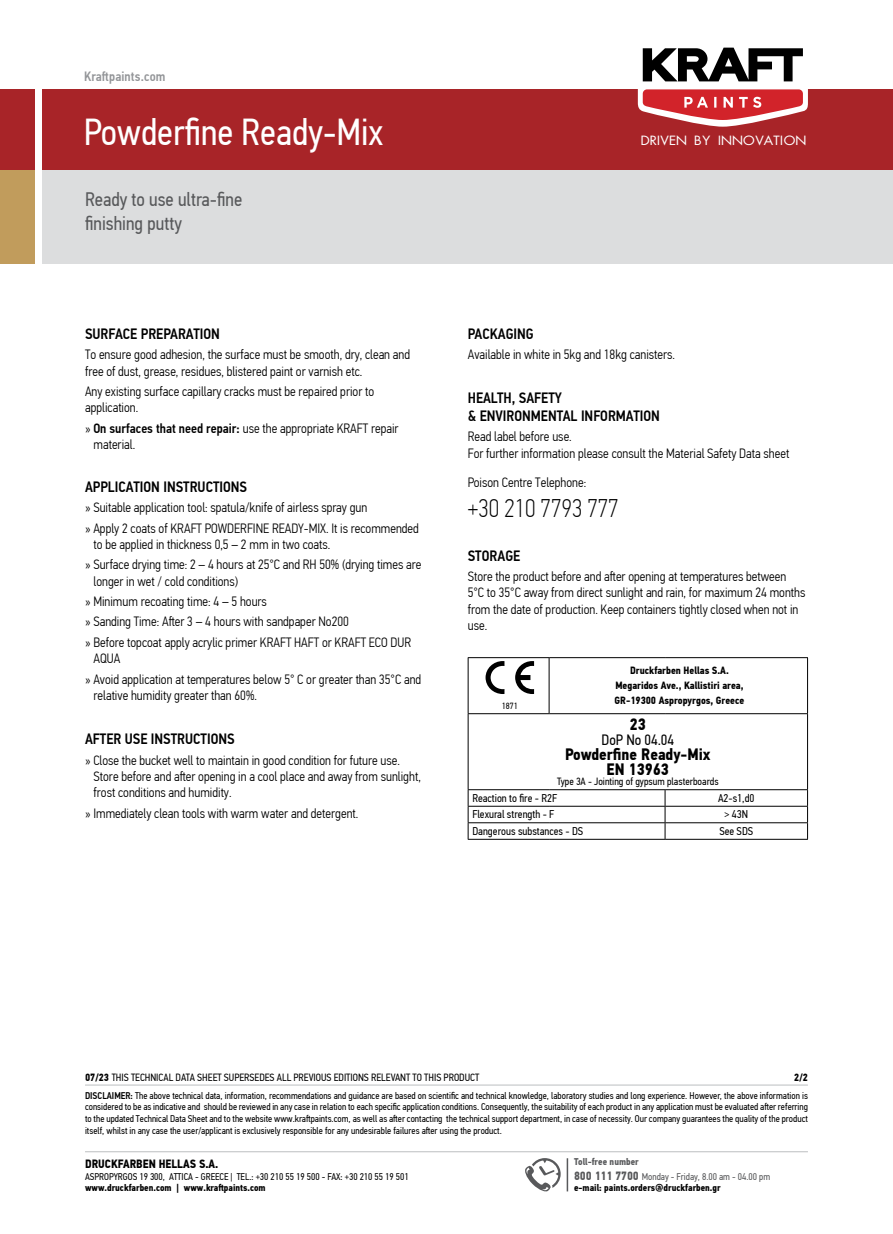
<style>
.page{position:relative;width:893px;height:1234px;background:#fff}
.page>*{position:absolute;margin:0;border:0;box-sizing:border-box;transform-origin:0 0}
.t1{font:37.5px "PF Din Text Cond Pro";color:#fff}
.t2{font:100 25.5px "PF Din Text Cond Pro";color:#000}
.t3{font:19.5px/23.4px "PF Din Text Cond Pro";color:#58595b}
.Body_Text{font:700 16.5px "PF Din Text Cond Pro";color:#000}
.t4{font:500 15px/18px "PF Din Text Cond Pro";color:#000}
.Body_Text-2{font:15px "PF Din Text Cond Pro";color:#000}
.t5{font:300 13.5px/16.2px "PF Din Text Cond Pro";color:#000}
.t6{font:13.5px "UB Future";color:#fff;scale:1.1 1}
.t7{font:500 13.5px "PF Din Text Cond Pro";letter-spacing:.01em;color:#939598}
.t8{font:700 12px "PF Din Text Cond Pro";color:#000}
.Body_Text-3{font:11.25px "PF Din Text Cond Pro";color:#000}
.Body_Text-4{font:10.5px "PF Din Text Cond Pro";color:#000}
.t9{font:700 10.5px/15px "PF Din Text Cond Pro";color:#000;text-align:center}
.t10{font:9.75px/11.7px "PF Din Text Cond Pro";color:#000}
.t11{font:700 9.75px/11.7px "PF Din Text Cond Pro";color:#000}
.t12{font:700 9.75px "PF Din Text Cond Pro";color:#58595b}
.t13{font:9px "PF Din Text Cond Pro";color:#000}
.s1{font-weight:500}
.s2{font-weight:700}
.s3{font-size:12px;color:#58595b}
.s4{font-weight:400;color:#58595b}
</style>
<div class="page">
<div style="left:43px;top:89px;width:850px;height:81px;background:#a82428"></div>
<div style="left:0;top:89px;width:34px;height:81px;background:#a82428"></div>
<svg style="left:638px;top:47px;width:170px;height:80px"></svg>
<div style="left:43px;top:170px;width:850px;height:94px;background:#dcddde"></div>
<hr style="left:85px;top:1151px;width:723px;height:1px;background:#bcbec0">
<svg style="left:525px;top:1158px;width:36px;height:34px"></svg>
<hr style="left:567px;top:1157px;width:1px;height:34px;background:#58595b">
<hr style="left:468px;top:657px;width:81px;height:1px;background:#000">
<hr style="left:468px;top:658px;width:1px;height:55px;background:#000">
<hr style="left:549px;top:657px;width:116px;height:1px;background:#000">
<hr style="left:549px;top:658px;width:1px;height:55px;background:#000">
<hr style="left:665px;top:657px;width:143px;height:1px;background:#000">
<hr style="left:807px;top:658px;width:1px;height:55px;background:#000">
<hr style="left:468px;top:713px;width:81px;height:1px;background:#000">
<hr style="left:468px;top:714px;width:1px;height:75px;background:#000">
<hr style="left:549px;top:713px;width:116px;height:1px;background:#000">
<hr style="left:665px;top:713px;width:143px;height:1px;background:#000">
<hr style="left:807px;top:714px;width:1px;height:75px;background:#000">
<hr style="left:468px;top:789px;width:81px;height:1px;background:#000">
<hr style="left:549px;top:789px;width:116px;height:1px;background:#000">
<hr style="left:665px;top:789px;width:143px;height:1px;background:#000">
<hr style="left:468px;top:805px;width:81px;height:1px;background:#000">
<hr style="left:549px;top:805px;width:116px;height:1px;background:#000">
<hr style="left:665px;top:805px;width:143px;height:1px;background:#000">
<hr style="left:468px;top:822px;width:81px;height:1px;background:#000">
<svg style="left:468px;top:790px;width:1px;height:48px"></svg>
<hr style="left:549px;top:822px;width:116px;height:1px;background:#000">
<hr style="left:665px;top:822px;width:143px;height:1px;background:#000">
<svg style="left:665px;top:790px;width:1px;height:48px"></svg>
<svg style="left:807px;top:790px;width:1px;height:48px"></svg>
<hr style="left:468px;top:838px;width:81px;height:1px;background:#000">
<hr style="left:549px;top:838px;width:116px;height:1px;background:#000">
<hr style="left:665px;top:838px;width:143px;height:1px;background:#000">
<svg style="left:486px;top:661px;width:18px;height:32px"></svg>
<svg style="left:515px;top:661px;width:19px;height:32px"></svg>
<hr style="left:85px;top:1084px;width:723px;height:1px;background:#bcbec0">
<div style="left:0;top:170px;width:34px;height:94px;background:#c19c5c"></div>
<p class="t7" style="left:84px;top:69px;width:83px">Kraftpaints.com</p>
<p class="t1" style="left:84px;top:109px;width:301px">Powderfine Ready-Mix</p>
<p class="t3" style="left:85px;top:188px;width:159px">Ready to use ultra-fine finishing putty</p>
<p class="t4" style="left:85px;top:325px;width:136px">SURFACE PREPARATION</p>
<p class="t5" style="left:85px;top:346px;width:327px">To ensure good adhesion, the surface must be smooth, dry, clean and free of dust, grease, residues, blistered paint or varnish etc.</p>
<p class="t5" style="left:85px;top:383px;width:291px">Any existing surface capillary cracks must be repaired prior to application.</p>
<p class="t5" style="left:94px;top:420px;width:307px;text-indent:-9px">» <span class="s1">On surfaces that need repair:</span> use the appropriate KRAFT repair material.</p>
<p class="t4" style="left:85px;top:477px;width:164px">APPLICATION INSTRUCTIONS</p>
<p class="t5" style="left:85px;top:499px;width:284px">» Suitable application tool: spatula/knife of airless spray gun</p>
<p class="t5" style="left:94px;top:520px;width:327px;text-indent:-9px">» Apply 2 coats of KRAFT POWDERFINE READY-MIX. It is recommended to be applied in thickness 0,5 – 2 mm in two coats.</p>
<p class="t5" style="left:94px;top:556px;width:329px;text-indent:-9px">» Surface drying time: 2 – 4 hours at 25°C and RH 50% (drying times are longer in wet / cold conditions)</p>
<p class="t5" style="left:85px;top:593px;width:183px">» Minimum recoating time: 4 – 5 hours</p>
<p class="t5" style="left:85px;top:613px;width:265px">» Sanding Time: After 3 – 4 hours with sandpaper No200</p>
<p class="t5" style="left:94px;top:634px;width:319px;text-indent:-9px">» Before topcoat apply acrylic primer KRAFT HAFT or KRAFT ECO DUR<br>AQUA</p>
<p class="t5" style="left:94px;top:670px;width:329px;text-indent:-9px">» Avoid application at temperatures below 5° C or greater than 35°C and relative humidity greater than 60%.</p>
<p class="t4" style="left:85px;top:730px;width:151px">AFTER USE INSTRUCTIONS</p>
<p class="t5" style="left:94px;top:752px;width:329px;text-indent:-9px">» Close the bucket well to maintain in good condition for future use.<br>Store before and after opening in a cool place and away from sunlight, frost conditions and humidity.</p>
<p class="t5" style="left:85px;top:804px;width:275px">» Immediately clean tools with warm water and detergent.</p>
<p class="t6" style="left:640px;top:133px;width:152px">DRIVEN BY INNOVATION</p>
<p class="t4" style="left:468px;top:325px;width:67px">PACKAGING</p>
<p class="t5" style="left:468px;top:346px;width:209px">Available in white in 5kg and 18kg canisters.</p>
<p class="t4" style="left:468px;top:389px;width:194px">HEALTH, SAFETY<br>&amp; ENVIRONMENTAL INFORMATION</p>
<p class="t5" style="left:468px;top:428px;width:323px">Read label before use.<br>For further information please consult the Material Safety Data sheet</p>
<p class="t5" style="left:468px;top:474px;width:120px">Poison Centre Telephone:</p>
<p class="t2" style="left:468px;top:494px;width:152px">+30 210 7793 777</p>
<p class="t4" style="left:468px;top:546px;width:54px">STORAGE</p>
<p class="t5" style="left:468px;top:568px;width:339px">Store the product before and after opening at temperatures between 5°C to 35°C away from direct sunlight and rain, for maximum 24 months from the date of production. Keep containers tightly closed when not in use.</p>
<p class="t13" style="left:502px;top:700px;width:17px">1871</p>
<p class="t9" style="left:615px;top:663px;width:130px">Druckfarben Hellas S.A.<br>Megaridos Ave., Kallistiri area,</p>
<p class="t9" style="left:615px;top:693px;width:131px">GR-19300 Aspropyrgos, Greece</p>
<p class="Body_Text" style="left:630px;top:713px;width:18px">23</p>
<p class="Body_Text-2" style="left:601px;top:730px;width:74px">DoP No 04.04</p>
<p class="Body_Text" style="left:565px;top:743px;width:147px">Powderfine Ready-Mix</p>
<p class="Body_Text" style="left:607px;top:758px;width:64px">EN 13963</p>
<p class="Body_Text-4" style="left:557px;top:775px;width:163px">Type 3A - Jointing of gypsum plasterboards</p>
<p class="Body_Text-3" style="left:472px;top:790px;width:86px">Reaction to fire - R2F</p>
<p class="Body_Text-3" style="left:718px;top:790px;width:38px">A2-s1,d0</p>
<p class="Body_Text-3" style="left:472px;top:807px;width:83px">Flexural strength - F</p>
<p class="Body_Text-3" style="left:724px;top:807px;width:25px">&gt; 43N</p>
<p class="Body_Text-3" style="left:472px;top:823px;width:112px">Dangerous substances - DS</p>
<p class="Body_Text-3" style="left:719px;top:823px;width:35px">See SDS</p>
<p class="Body_Text-4" style="left:85px;top:1070px;width:396px"><span class="s2">07/23</span> ΤHIS TECHNICAL DATA SHEET SUPERSEDES ALL PREVIOUS EDITIONS RELEVANT TO THIS PRODUCT</p>
<p class="t9" style="left:794px;top:1069px;width:15px">2/2</p>
<p class="t10" style="left:85px;top:1089px;width:724px;text-align:justify"><span class="s1">DISCLAIMER:</span> The above technical data, information, recommendations and guidance are based on scientific and technical knowledge, laboratory studies and long experience. However, the above information is considered to be as indicative and should be reviewed in any case in relation to each specific application conditions. Consequently, the suitability of each product in any application must be evaluated after referring to the updated Technical Data Sheet and to the website www.kraftpaints.com, as well as after contacting the technical support department, in case of necessity. Our company guarantees the quality of the product itself, whilst in any case the user/applicant is exclusively responsible for any undesirable failures after using the product.</p>
<p class="t8" style="left:85px;top:1156px;width:135px">DRUCKFARBEN HELLAS S.A.</p>
<p class="t10" style="left:85px;top:1170px;width:325px">ASPROPYRGOS 19 300, ATTICA - GREECE | TEL.: +30 210 55 19 500 - FAX: +30 210 55 19 501 <span class="s2">www.druckfarben.com | www.kraftpaints.com</span></p>
<p class="t12" style="left:574px;top:1155px;width:66px">Toll-free number</p>
<p class="t11" style="left:574px;top:1170px;width:198px"><span class="s3">800 111 7700</span> <span class="s4">Monday - Friday, 8.00 am - 04.00 pm </span>e-mail: paints.orders@druckfarben.gr</p>
</div>
